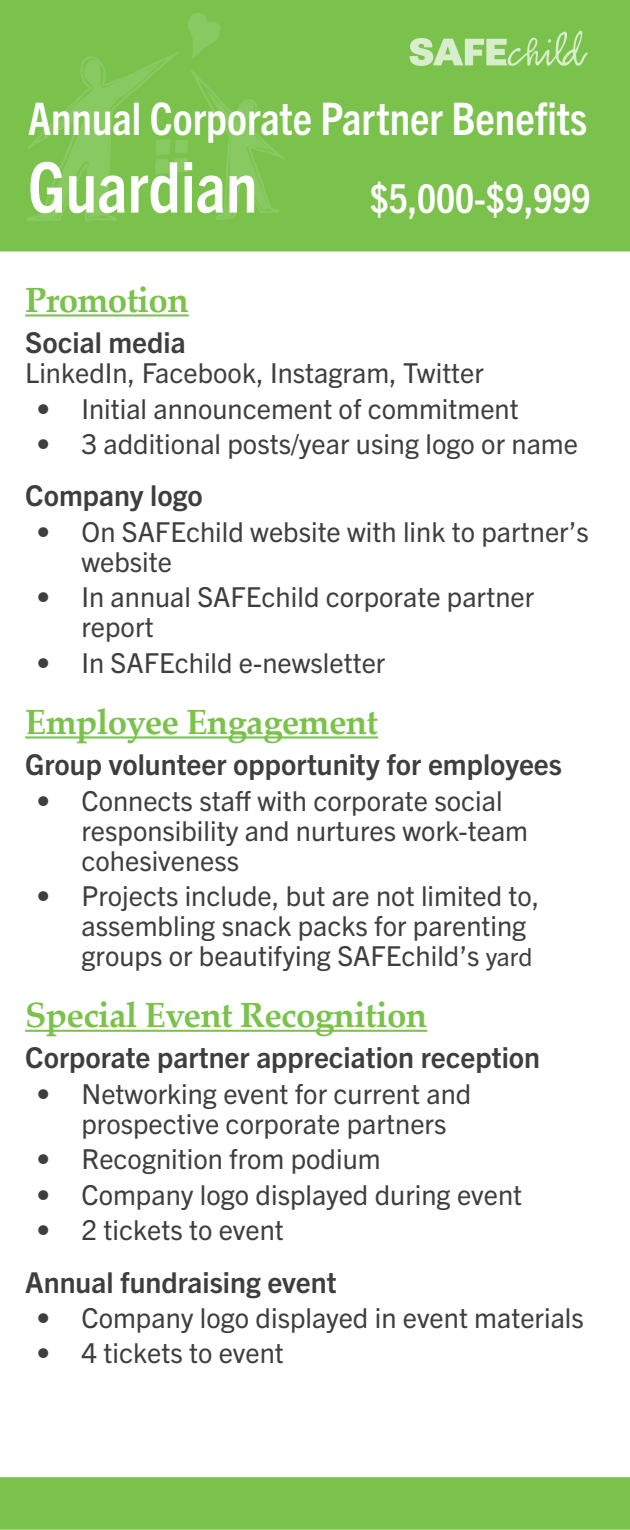
<style>
.page{position:relative;width:630px;height:1530px;background:#fff}
.page>*{position:absolute;margin:0;border:0;box-sizing:border-box;transform-origin:0 0}
.t1{font:700 condensed 70px "Trade Gothic Next LT Pro";color:#fff}
.t2{font:700 condensed 45px "Trade Gothic Next LT Pro";color:#fff}
.t3{font:700 condensed 40px "Trade Gothic Next LT Pro";color:#fff}
.t4{font:700 35px "Palatino Linotype";letter-spacing:-.02em;color:#7ac24c}
.t5{font:700 28.75px "Trade Gothic Next LT Pro";color:#3e3e3f}
.t6{font:27.5px/30px "Trade Gothic Next LT Pro";color:#3e3e3f}
.s1{font-size:25px}
</style>
<div class="page">
<svg style="left:0;top:0;width:630px;height:251px;background:#7bc24d"></svg>
<svg style="left:410px;top:31px;width:178px;height:35px;background:#9dd27c"></svg>
<hr style="left:25px;top:314px;width:164px;height:2px;background:#7ac24c">
<hr style="left:25px;top:736px;width:353px;height:2px;background:#7ac24c">
<hr style="left:25px;top:1030px;width:402px;height:2px;background:#7ac24c">
<div style="left:0;top:1477px;width:630px;height:53px;background:#7ac24c"></div>
<h2 class="t2" style="left:28px;top:88px;width:561px">Annual Corporate Partner Benefits</h2>
<h1 class="t1" style="left:28px;top:139px;width:231px">Guardian</h1>
<h3 class="t3" style="left:370px;top:171px;width:222px">$5,000-$9,999</h3>
<p class="t4" style="left:25px;top:275px;width:165px">Promotion</p>
<p class="t5" style="left:25px;top:323px;width:162px">Social media</p>
<p class="t6" style="left:25px;top:356px;width:460px">LinkedIn, Facebook, Instagram, Twitter</p>
<p class="t6" style="left:36px;top:392px;width:484px">• Initial announcement of commitment</p>
<p class="t6" style="left:36px;top:427px;width:543px">• 3 additional posts/year using logo or name</p>
<p class="t5" style="left:25px;top:476px;width:179px">Company logo</p>
<p class="t6" style="left:81px;top:515px;width:509px;text-indent:-45px">• On SAFEchild website with link to partner’s website</p>
<p class="t6" style="left:81px;top:580px;width:454px;text-indent:-45px">• In annual SAFEchild corporate partner report</p>
<p class="t6" style="left:36px;top:646px;width:351px">• In SAFEchild e-newsletter</p>
<p class="t4" style="left:25px;top:697px;width:355px">Employee Engagement</p>
<p class="t5" style="left:25px;top:745px;width:538px">Group volunteer opportunity for employees</p>
<p class="t6" style="left:81px;top:784px;width:448px;text-indent:-45px">• Connects staff with corporate social responsibility and nurtures work-team cohesiveness</p>
<p class="t6" style="left:81px;top:879px;width:460px;text-indent:-45px">• Projects include, but are not limited to, assembling snack packs for parenting groups or beautifying SAFEchild’s <span class="s1">yard</span></p>
<p class="t4" style="left:25px;top:990px;width:404px">Special Event Recognition</p>
<p class="t5" style="left:25px;top:1038px;width:516px">Corporate partner appreciation reception</p>
<p class="t6" style="left:81px;top:1077px;width:391px;text-indent:-45px">• Networking event for current and prospective corporate partners</p>
<p class="t6" style="left:36px;top:1142px;width:346px">• Recognition from podium</p>
<p class="t6" style="left:36px;top:1178px;width:487px">• Company logo displayed during event</p>
<p class="t6" style="left:36px;top:1213px;width:249px">• 2 tickets to event</p>
<p class="t5" style="left:25px;top:1262px;width:313px">Annual fundraising event</p>
<p class="t6" style="left:36px;top:1301px;width:549px">• Company logo displayed in event materials</p>
<p class="t6" style="left:36px;top:1337px;width:249px">• 4 tickets to event</p>
</div>
